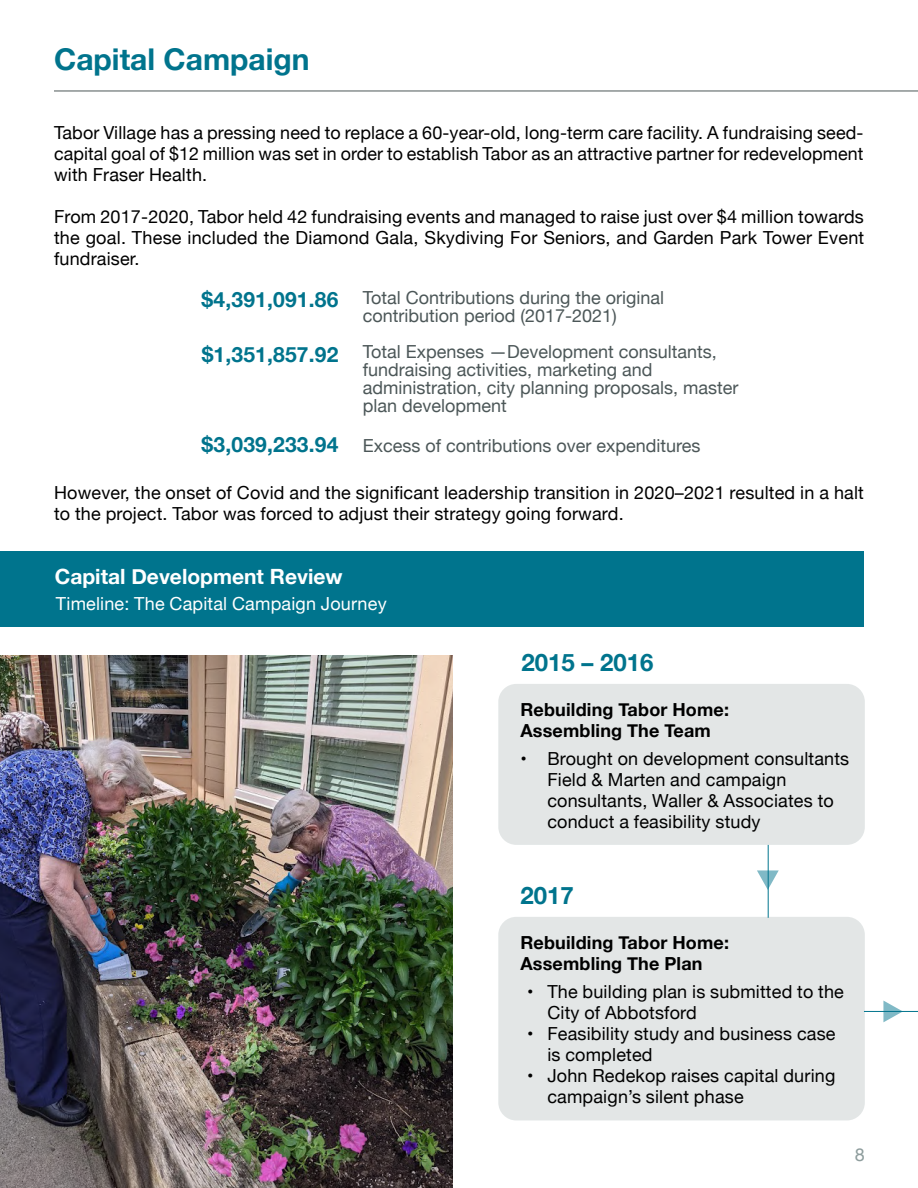
<style>
.page{position:relative;width:918px;height:1188px;background:#fff}
.page>*{position:absolute;margin:0;border:0;box-sizing:border-box;transform-origin:0 0}
.t1{font:700 30px "Helvetica Neue";color:#00748d}
.t2{font:700 24px "Helvetica Neue";color:#00748d}
.t3{font:700 21px "Helvetica Neue";letter-spacing:.01em;color:#00748d}
.t4{font:700 21px "Helvetica Neue";color:#fff}
.t5{font:18px/21px "Helvetica Neue";letter-spacing:.01em;color:#000}
.t6{font:18px/18px "Helvetica Neue";color:#4c5758}
.t7{font:700 18px/21px "Helvetica Neue";letter-spacing:.01em;color:#000}
.t8{font:18px "Helvetica Neue";letter-spacing:.01em;color:#fff}
.t9{font:18px "Helvetica Neue";color:#8e9d9d}
.s1{font-weight:700;font-size:21px;color:#00748d}
</style>
<div class="page">
<hr style="left:54px;top:91px;width:864px;height:1px;background:#4c5758">
<div style="left:0;top:551px;width:864px;height:75px;background:#00748d"></div>
<div style="left:498px;top:684px;width:367px;height:161px;background:#e3e6e6;border-radius:18px"></div>
<div style="left:498px;top:917px;width:367px;height:203px;background:#e3e6e6;border-radius:18px"></div>
<hr style="left:864px;top:1011px;width:54px;height:1px;background:#00748d">
<img style="left:0;top:655px;width:452px;height:533px">
<svg style="left:883px;top:1001px;width:20px;height:21px"></svg>
<hr style="left:768px;top:845px;width:1px;height:73px;background:#00748d">
<svg style="left:757px;top:870px;width:22px;height:20px"></svg>
<h1 class="t1" style="left:54px;top:36px;width:257px">Capital Campaign</h1>
<p class="t5" style="left:54px;top:123px;width:811px;text-align:justify">Tabor Village has a pressing need to replace a 60-year-old, long-term care facility. A fundraising seed&shy;capital goal of $12 million was set in order to establish Tabor as an attractive partner for redevelopment with Fraser Health.</p>
<p class="t5" style="left:54px;top:207px;width:812px;text-align:justify">From 2017-2020, Tabor held 42 fundraising events and managed to raise just over $4 million towards the goal. These included the Diamond Gala, Skydiving For Seniors, and Garden Park Tower Event fundraiser.</p>
<p class="t3" style="left:202px;top:283px;width:138px">$4,391,091.86</p>
<p class="t3" style="left:202px;top:338px;width:138px">$1,351,857.92</p>
<p class="t6" style="left:363px;top:289px;width:303px">Total Contributions during the original contribution period (2017-2021)</p>
<p class="t6" style="left:363px;top:344px;width:377px">Total Expenses —Development consultants, fundraising activities, marketing and administration, city planning proposals, master plan development</p>
<p class="t6" style="left:202px;top:437px;width:500px"><span class="s1">$3,039,233.94</span> Excess of contributions over expenditures</p>
<p class="t5" style="left:54px;top:484px;width:811px">However, the onset of Covid and the significant leadership transition in 2020–2021 resulted in a halt to the project. Tabor was forced to adjust their strategy going forward.</p>
<p class="t4" style="left:55px;top:560px;width:289px">Capital Development Review</p>
<p class="t8" style="left:56px;top:591px;width:332px">Timeline: The Capital Campaign Journey</p>
<h2 class="t2" style="left:522px;top:643px;width:134px">2015 – 2016</h2>
<p class="t7" style="left:520px;top:700px;width:210px">Rebuilding Tabor Home:<br>Assembling The Team</p>
<p class="t5" style="left:547px;top:749px;width:303px;text-indent:-27px">• Brought on development consultants<br>Field &amp; Marten and campaign consultants, Waller &amp; Associates to conduct a feasibility study</p>
<h2 class="t2" style="left:520px;top:876px;width:55px">2017</h2>
<p class="t7" style="left:520px;top:933px;width:210px">Rebuilding Tabor Home:<br>Assembling The Plan</p>
<p class="t5" style="left:547px;top:982px;width:298px;text-indent:-20px">• The building plan is submitted to the<br>City of Abbotsford</p>
<p class="t5" style="left:547px;top:1024px;width:290px;text-indent:-20px">• Feasibility study and business case is completed</p>
<p class="t5" style="left:547px;top:1066px;width:289px;text-indent:-20px">• John Redekop raises capital during campaign’s silent phase</p>
<p class="t9" style="left:855px;top:1142px;width:12px">8</p>
</div>
